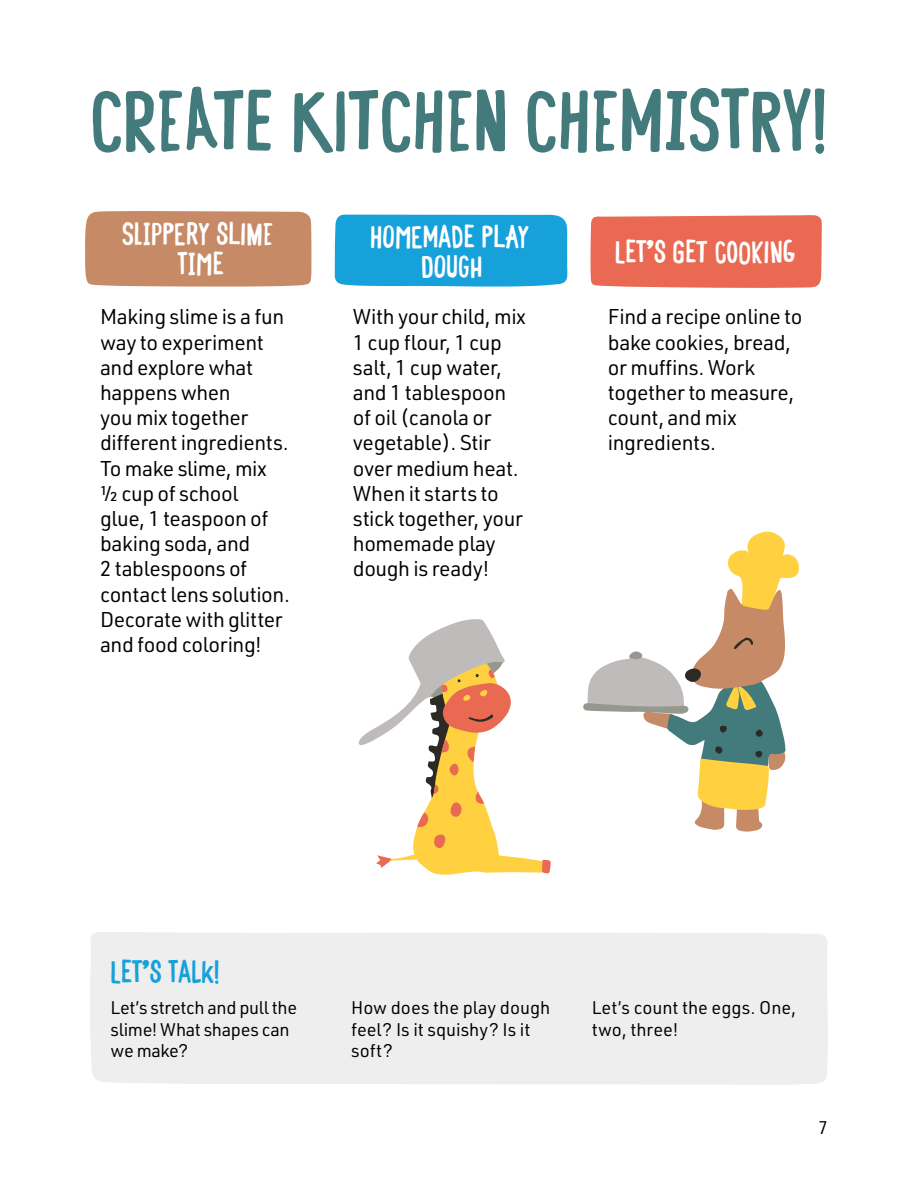
<style>
.page{position:relative;width:918px;height:1188px;background:#fff}
.page>*{position:absolute;margin:0;border:0;box-sizing:border-box;transform-origin:0 0}
.t1{font:82.5px "TRS Hand F Bold";letter-spacing:-.005em;color:#437a7c}
.t2{font:30px/30px "TRS Hand F Bold";color:#fff;text-align:center}
.t3{font:30px "TRS Hand F Bold";color:#17a1db}
.t4{font:21px/25.2px "URWDIN";letter-spacing:-.02em;color:#000}
.t5{font:18px/21.6px "URWDIN";color:#000}
.t6{font:18px/21.6px "URWDIN";letter-spacing:-.02em;color:#000}
</style>
<div class="page">
<div style="left:90px;top:932px;width:738px;height:153px;background:#eee"></div>
<div style="left:85px;top:211px;width:226px;height:76px;background:#c68b66"></div>
<div style="left:335px;top:214px;width:233px;height:73px;background:#17a1db"></div>
<div style="left:590px;top:215px;width:232px;height:73px;background:#e96952"></div>
<svg style="left:583px;top:531px;width:216px;height:301px"></svg>
<svg style="left:358px;top:619px;width:193px;height:256px"></svg>
<h1 class="t1" style="left:90px;top:71px;width:740px">CREATE KITCHEN CHEMISTRY!</h1>
<h2 class="t2" style="left:122px;top:217px;width:153px">SLIPPERY SLIME<br>TIME</h2>
<h2 class="t2" style="left:370px;top:220px;width:160px">HOMEMADE PLAY<br>DOUGH</h2>
<h2 class="t2" style="left:615px;top:235px;width:182px">LET’S GET COOKING</h2>
<p class="t4" style="left:100px;top:304px;width:191px">Making slime is a fun way to experiment and explore what happens when<br>you mix together different ingredients.<br>To make slime, mix ½ cup of school<br>glue, 1 teaspoon of baking soda, and<br>2 tablespoons of contact lens solution.<br>Decorate with glitter and food coloring!</p>
<p class="t4" style="left:353px;top:304px;width:175px">With your child, mix<br>1 cup flour, 1 cup salt, 1 cup water, and 1 tablespoon of oil (canola or vegetable). Stir over medium heat.<br>When it starts to stick together, your homemade play dough is ready!</p>
<p class="t4" style="left:608px;top:304px;width:196px">Find a recipe online to bake cookies, bread, or muffins. Work together to measure, count, and mix ingredients.</p>
<h2 class="t3" style="left:111px;top:953px;width:111px">LET’S TALK!</h2>
<p class="t6" style="left:111px;top:996px;width:188px">Let’s stretch and pull the slime! What shapes can we make?</p>
<p class="t5" style="left:351px;top:996px;width:201px">How does the play dough feel? Is it squishy? Is it soft?</p>
<p class="t5" style="left:592px;top:996px;width:206px">Let’s count the eggs. One, two, three!</p>
<p class="t5" style="left:818px;top:1116px;width:11px">7</p>
</div>
